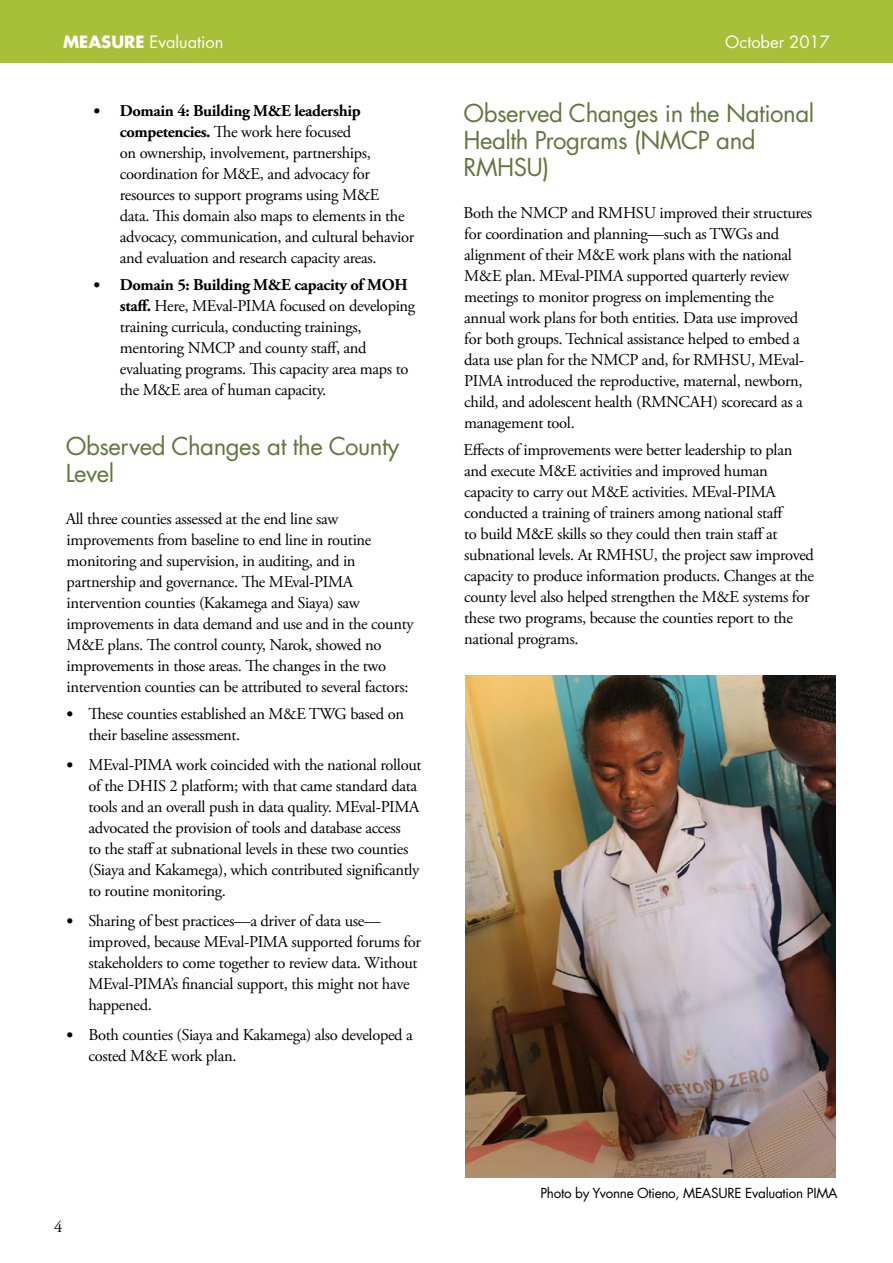
<style>
.page{position:relative;width:893px;height:1263px;background:#fff}
.page>*{position:absolute;margin:0;border:0;box-sizing:border-box;transform-origin:0 0}
.t1{font:24px/27px "Futura LT Pro";letter-spacing:-.02em;color:#63763f}
.t2{font:16.5px/21px "Adobe Garamond Pro";letter-spacing:-.02em;color:#000}
.t3{font:16.5px "Futura LT Pro";color:#fff}
.t4{font:13.5px "Futura LT Pro";letter-spacing:-.02em;color:#000}
.s1{font-weight:700}
.s2{font-family:"Calibri"}
</style>
<div class="page">
<div style="left:0;top:0;width:893px;height:63px;background:#a7bf39"></div>
<img style="left:466px;top:676px;width:370px;height:501px">
<p class="t3" style="left:63px;top:30px;width:162px"><span class="s1">MEASURE</span> Evaluation</p>
<p class="t3" style="left:725px;top:30px;width:106px">October 2017</p>
<p class="t2" style="left:120px;top:101px;width:296px;text-indent:-27px"><span class="s2">•</span> <span class="s1">Domain 4: Building M&amp;E leadership competencies.</span> The work here focused<br>on ownership, involvement, partnerships, coordination for M&amp;E, and advocacy for resources to support programs using M&amp;E<br>data. This domain also maps to elements in the advocacy, communication, and cultural behavior and evaluation and research capacity areas.</p>
<p class="t2" style="left:120px;top:275px;width:297px;text-indent:-27px"><span class="s2">•</span> <span class="s1">Domain 5: Building M&amp;E capacity of MOH staff.</span> Here, MEval-PIMA focused on developing training curricula, conducting trainings, mentoring NMCP and county staff, and evaluating programs. This capacity area maps to the M&amp;E area of human capacity.</p>
<h1 class="t1" style="left:66px;top:433px;width:335px">Observed Changes at the County<br>Level</h1>
<p class="t2" style="left:66px;top:509px;width:349px">All three counties assessed at the end line saw improvements from baseline to end line in routine monitoring and supervision, in auditing, and in partnership and governance. The MEval-PIMA intervention counties (Kakamega and Siaya) saw improvements in data demand and use and in the county M&amp;E plans. The control county, Narok, showed no improvements in those areas. The changes in the two intervention counties can be attributed to several factors:</p>
<p class="t2" style="left:88px;top:704px;width:317px;text-indent:-23px"><span class="s2">•</span> These counties established an M&amp;E TWG based on their baseline assessment.</p>
<p class="t2" style="left:88px;top:755px;width:335px;text-indent:-23px"><span class="s2">•</span> MEval-PIMA work coincided with the national rollout of the DHIS 2 platform; with that came standard data tools and an overall push in data quality. MEval-PIMA advocated the provision of tools and database access<br>to the staff at subnational levels in these two counties (Siaya and Kakamega), which contributed significantly to routine monitoring.</p>
<p class="t2" style="left:88px;top:911px;width:334px;text-indent:-23px"><span class="s2">•</span> Sharing of best practices—a driver of data use— improved, because MEval-PIMA supported forums for stakeholders to come together to review data. Without MEval-PIMA’s financial support, this might not have happened.</p>
<p class="t2" style="left:88px;top:1025px;width:326px;text-indent:-23px"><span class="s2">•</span> Both counties (Siaya and Kakamega) also developed a costed M&amp;E work plan.</p>
<h1 class="t1" style="left:463px;top:99px;width:352px">Observed Changes in the National<br>Health Programs (NMCP and<br>RMHSU)</h1>
<p class="t2" style="left:463px;top:203px;width:350px">Both the NMCP and RMHSU improved their structures for coordination and planning—such as TWGs and alignment of their M&amp;E work plans with the national M&amp;E plan. MEval-PIMA supported quarterly review meetings to monitor progress on implementing the annual work plans for both entities. Data use improved for both groups. Technical assistance helped to embed a data use plan for the NMCP and, for RMHSU, MEval-PIMA introduced the reproductive, maternal, newborn, child, and adolescent health (RMNCAH) scorecard as a management tool.</p>
<p class="t2" style="left:463px;top:440px;width:352px">Effects of improvements were better leadership to plan and execute M&amp;E activities and improved human capacity to carry out M&amp;E activities. MEval-PIMA conducted a training of trainers among national staff<br>to build M&amp;E skills so they could then train staff at subnational levels. At RMHSU, the project saw improved capacity to produce information products. Changes at the county level also helped strengthen the M&amp;E systems for these two programs, because the counties report to the national programs.</p>
<p class="t2" style="left:54px;top:1217px;width:10px">4</p>
<p class="t4" style="left:540px;top:1183px;width:299px">Photo by Yvonne Otieno, MEASURE Evaluation PIMA</p>
</div>
